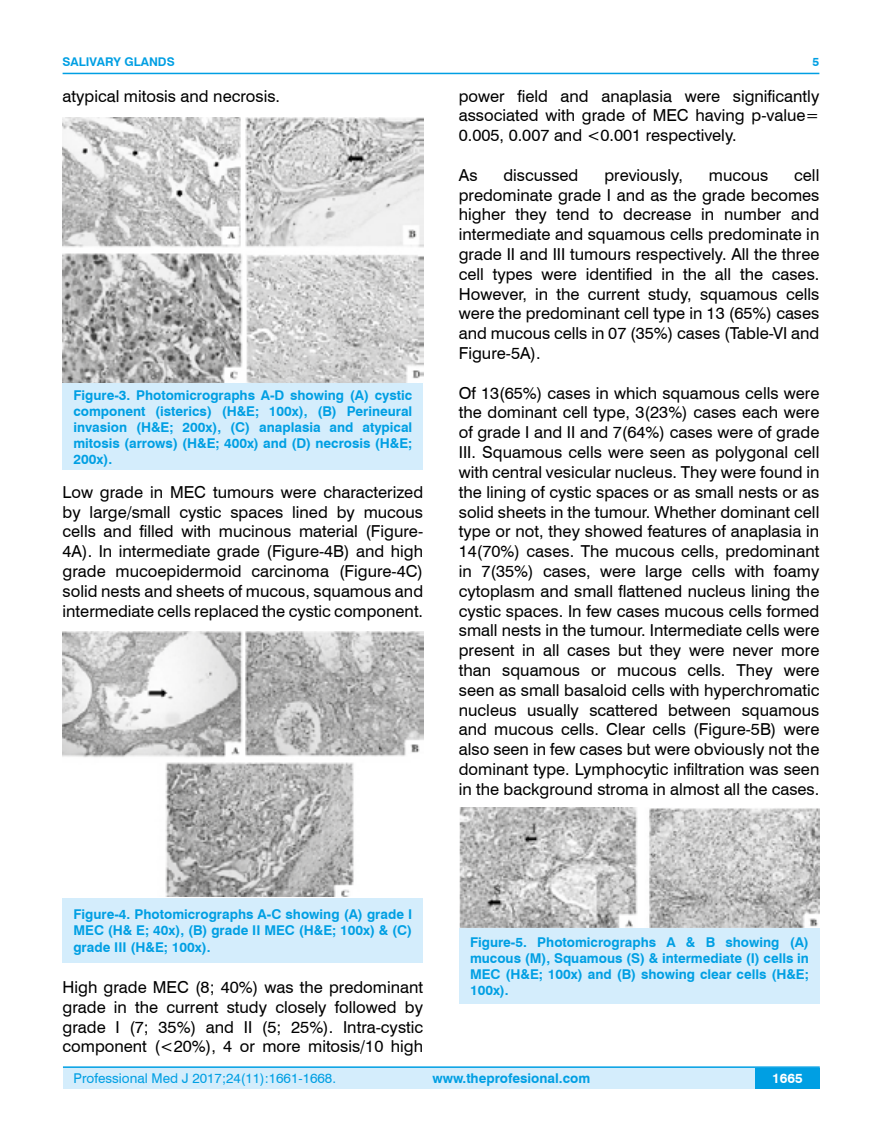
<style>
.page{position:relative;width:882px;height:1145px;background:#fff}
.page>*{position:absolute;margin:0;border:0;box-sizing:border-box;transform-origin:0 0}
.t1{font:16.5px/19.8px "Swiss 721 BT";color:#000;text-align:justify}
.t2{font:700 13.5px/16.2px "Swiss 721 BT";color:#009fe3;text-align:justify}
.t3{font:13.5px "Swiss 721 BT";color:#009fe3}
.t4{font:700 13.5px "Swiss 721 BT";color:#fff}
.t5{font:700 12px "Swiss 721 BT";color:#009fe3}
</style>
<div class="page">
<div style="left:63px;top:1067px;width:756px;height:21px;background:#d4edfc"></div>
<hr style="left:63px;top:1066px;width:756px;height:2px;background:#009fe3">
<div style="left:754px;top:1068px;width:65px;height:20px;background:#009fe3"></div>
<hr style="left:63px;top:73px;width:756px;height:1px;background:#009fe3">
<img style="left:63px;top:117px;width:360px;height:266px">
<div style="left:63px;top:383px;width:360px;height:87px;background:#d4edfc"></div>
<img style="left:63px;top:631px;width:360px;height:266px">
<div style="left:63px;top:897px;width:360px;height:65px;background:#d4edfc"></div>
<img style="left:459px;top:807px;width:360px;height:121px">
<div style="left:459px;top:928px;width:360px;height:76px;background:#d4edfc"></div>
<p class="t5" style="left:63px;top:53px;width:113px">SALIVARY GLANDS</p>
<p class="t1" style="left:63px;top:85px;width:219px">atypical mitosis and necrosis.</p>
<p class="t2" style="left:73px;top:386px;width:340px">Figure-3. Photomicrographs A-D showing (A) cystic component (isterics) (H&amp;E; 100x), (B) Perineural invasion (H&amp;E; 200x), (C) anaplasia and atypical mitosis (arrows) (H&amp;E; 400x) and (D) necrosis (H&amp;E; 200x).</p>
<p class="t1" style="left:63px;top:481px;width:362px">Low grade in MEC tumours were characterized by large/small cystic spaces lined by mucous cells and filled with mucinous material (Figure-4A). In intermediate grade (Figure-4B) and high grade mucoepidermoid carcinoma (Figure-4C) solid nests and sheets of mucous, squamous and intermediate cells replaced the cystic component.</p>
<p class="t5" style="left:812px;top:53px;width:8px">5</p>
<p class="t1" style="left:458px;top:85px;width:362px">power field and anaplasia were significantly associated with grade of MEC having p-value= 0.005, 0.007 and &lt;0.001 respectively.</p>
<p class="t1" style="left:458px;top:164px;width:20px">As</p>
<p class="t1" style="left:503px;top:164px;width:76px">discussed</p>
<p class="t1" style="left:604px;top:164px;width:80px">previously,</p>
<p class="t1" style="left:708px;top:164px;width:61px">mucous</p>
<p class="t1" style="left:458px;top:164px;width:362px;text-indent:335px">cell predominate grade I and as the grade becomes higher they tend to decrease in number and intermediate and squamous cells predominate in grade II and III tumours respectively. All the three cell types were identified in the all the cases.<br>However, in the current study, squamous cells were the predominant cell type in 13 (65%) cases and mucous cells in 07 (35%) cases (Table-VI and Figure-5A).</p>
<p class="t1" style="left:458px;top:382px;width:362px">Of 13(65%) cases in which squamous cells were the dominant cell type, 3(23%) cases each were of grade I and II and 7(64%) cases were of grade III. Squamous cells were seen as polygonal cell with central vesicular nucleus. They were found in the lining of cystic spaces or as small nests or as solid sheets in the tumour. Whether dominant cell type or not, they showed features of anaplasia in 14(70%) cases. The mucous cells, predominant in 7(35%) cases, were large cells with foamy cytoplasm and small flattened nucleus lining the cystic spaces. In few cases mucous cells formed small nests in the tumour. Intermediate cells were present in all cases but they were never more than squamous or mucous cells. They were seen as small basaloid cells with hyperchromatic nucleus usually scattered between squamous and mucous cells. Clear cells (Figure-5B) were also seen in few cases but were obviously not the dominant type. Lymphocytic infiltration was seen in the background stroma in almost all the cases.</p>
<p class="t2" style="left:73px;top:905px;width:340px">Figure-4. Photomicrographs A-C showing (A) grade I MEC (H&amp; E; 40x), (B) grade II MEC (H&amp;E; 100x) &amp; (C) grade III (H&amp;E; 100x).</p>
<p class="t1" style="left:63px;top:976px;width:362px">High grade MEC (8; 40%) was the predominant grade in the current study closely followed by grade I (7; 35%) and II (5; 25%). Intra-cystic component (&lt;20%), 4 or more mitosis/10 high</p>
<p class="t2" style="left:470px;top:933px;width:340px">Figure-5. Photomicrographs A &amp; B showing (A) mucous (M), Squamous (S) &amp; intermediate (I) cells in MEC (H&amp;E; 100x) and (B) showing clear cells (H&amp;E; 100x).</p>
<p class="t3" style="left:74px;top:1069px;width:264px">Professional Med J 2017;24(11):1661-1668.</p>
<p class="t2" style="left:432px;top:1069px;width:159px">www.theprofesional.com</p>
<p class="t4" style="left:771px;top:1069px;width:32px">1665</p>
</div>
